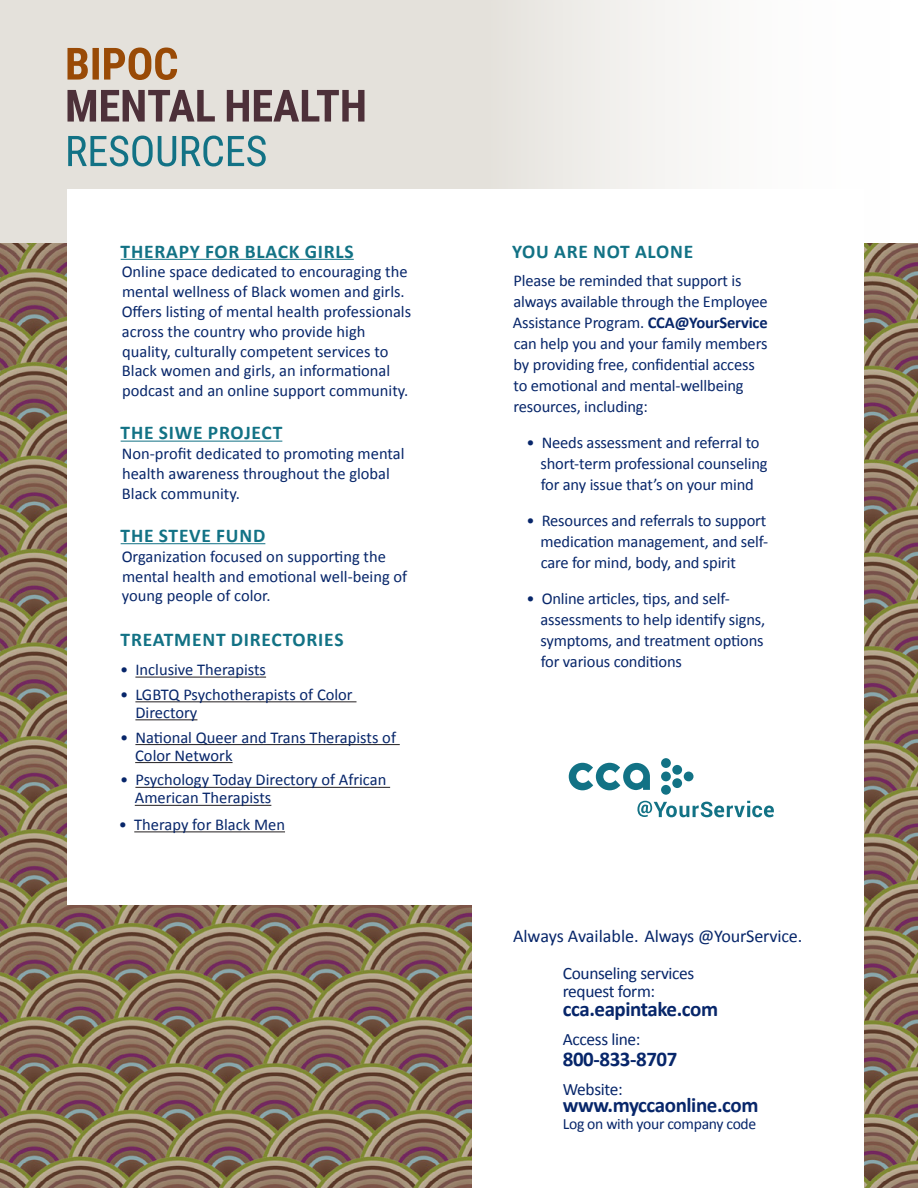
<style>
.page{position:relative;width:918px;height:1188px;background:#fff}
.page>*{position:absolute;margin:0;border:0;box-sizing:border-box;transform-origin:0 0}
.Program_Title{font:700 21px "Calibri";letter-spacing:-.02em;color:#07266a}
.t1{font:700 19.5px "Calibri";letter-spacing:.04em;color:#127285}
.t2{font:18.15px "Calibri";letter-spacing:-.01em;color:#07266a}
.Program_Title-2{font:17.4px/17.4px "Calibri";letter-spacing:-.02em;color:#07266a}
.t3{font:16.5px/21px "Calibri";letter-spacing:-.01em;color:#07266a}
.Program_Title-3{font:15.6px "Calibri";letter-spacing:-.02em;color:#07266a}
.s1{font-weight:700}
</style>
<div class="page">
<div style="left:0;top:0;width:918px;height:1188px;background:linear-gradient(to right,#dcd8d0,#fcfcfc)"></div>
<img style="left:0;top:243px;width:472px;height:945px">
<img style="left:864px;top:243px;width:54px;height:945px">
<div style="left:68px;top:189px;width:404px;height:715px;background:#fff"></div>
<div style="left:472px;top:189px;width:392px;height:999px;background:#fff"></div>
<hr style="left:121px;top:259px;width:233px;height:1px;background:#127285">
<hr style="left:121px;top:441px;width:161px;height:1px;background:#127285">
<hr style="left:121px;top:543px;width:144px;height:1px;background:#127285">
<hr style="left:135px;top:677px;width:131px;height:1px;background:#231f20">
<hr style="left:135px;top:701px;width:222px;height:1px;background:#231f20">
<hr style="left:135px;top:719px;width:62px;height:1px;background:#231f20">
<hr style="left:135px;top:744px;width:265px;height:1px;background:#231f20">
<hr style="left:135px;top:762px;width:98px;height:1px;background:#231f20">
<hr style="left:135px;top:787px;width:255px;height:1px;background:#231f20">
<hr style="left:135px;top:805px;width:136px;height:1px;background:#231f20">
<hr style="left:134px;top:832px;width:151px;height:1px;background:#231f20">
<div style="left:661px;top:758px;width:10px;height:10px;background:#127285;border-radius:50%"></div>
<div style="left:661px;top:772px;width:10px;height:9px;background:#127285;border-radius:50%"></div>
<div style="left:661px;top:785px;width:10px;height:10px;background:#127285;border-radius:50%"></div>
<div style="left:672px;top:778px;width:10px;height:10px;background:#127285;border-radius:50%"></div>
<div style="left:672px;top:765px;width:10px;height:10px;background:#127285;border-radius:50%"></div>
<div style="left:684px;top:772px;width:10px;height:9px;background:#127285;border-radius:50%"></div>
<svg style="left:569px;top:763px;width:81px;height:27px"></svg>
<svg style="left:637px;top:801px;width:137px;height:16px"></svg>
<svg style="left:68px;top:136px;width:198px;height:30px;background:#95b7ba"></svg>
<svg style="left:68px;top:90px;width:296px;height:32px;background:#99898a"></svg>
<svg style="left:67px;top:48px;width:110px;height:32px;background:#bc906a"></svg>
<p class="t1" style="left:121px;top:239px;width:235px">THERAPY FOR BLACK GIRLS</p>
<p class="t3" style="left:122px;top:262px;width:291px;line-height:19.8px">Online space dedicated to encouraging the mental wellness of Black women and girls.<br>Offers listing of mental health professionals across the country who provide high quality, culturally competent services to Black women and girls, an informational podcast and an online support community.</p>
<p class="t1" style="left:121px;top:420px;width:163px">THE SIWE PROJECT</p>
<p class="t3" style="left:122px;top:444px;width:284px;line-height:19.8px">Non-profit dedicated to promoting mental health awareness throughout the global<br>Black community.</p>
<p class="t1" style="left:121px;top:523px;width:146px">THE STEVE FUND</p>
<p class="t3" style="left:122px;top:547px;width:287px;line-height:19.8px">Organization focused on supporting the mental health and emotional well-being of young people of color.</p>
<p class="t1" style="left:121px;top:627px;width:224px">TREATMENT DIRECTORIES</p>
<p class="t3" style="left:120px;top:659px;width:148px">• Inclusive Therapists</p>
<p class="t3" style="left:135px;top:686px;width:219px;line-height:18px;text-indent:-15px">• LGBTQ Psychotherapists of Color<br>Directory</p>
<p class="t3" style="left:135px;top:728px;width:262px;line-height:18px;text-indent:-15px">• National Queer and Trans Therapists of<br>Color Network</p>
<p class="t3" style="left:135px;top:771px;width:253px;line-height:18px;text-indent:-15px">• Psychology Today Directory of African<br>American Therapists</p>
<p class="t3" style="left:119px;top:814px;width:168px">• Therapy for Black Men</p>
<p class="t1" style="left:512px;top:239px;width:183px">YOU ARE NOT ALONE</p>
<p class="t3" style="left:513px;top:270px;width:256px">Please be reminded that support is always available through the Employee Assistance Program. <span class="s1">CCA@YourService </span>can help you and your family members by providing free, confidential access to emotional and mental-wellbeing resources, including:</p>
<p class="t3" style="left:541px;top:432px;width:229px;text-indent:-14px">• Needs assessment and referral to short-term professional counseling for any issue that’s on your mind</p>
<p class="t3" style="left:541px;top:510px;width:229px;text-align:justify;text-indent:-14px">• Resources and referrals to support medication management, and self&shy;care for mind, body, and spirit</p>
<p class="t3" style="left:540px;top:588px;width:226px;text-indent:-14px">• Online articles, tips, and self&shy;assessments to help identify signs, symptoms, and treatment options for various conditions</p>
<p class="t2" style="left:513px;top:925px;width:291px">Always Available. Always @YourService.</p>
<p class="Program_Title-2" style="left:563px;top:965px;width:133px">Counseling services request form:</p>
<p class="Program_Title" style="left:563px;top:996px;width:157px">cca.eapintake.com</p>
<p class="Program_Title-2" style="left:563px;top:1030px;width:79px">Access line:</p>
<p class="Program_Title" style="left:563px;top:1045px;width:116px">800-833-8707</p>
<p class="Program_Title-2" style="left:563px;top:1080px;width:61px">Website:</p>
<p class="Program_Title" style="left:563px;top:1092px;width:197px">www.myccaonline.com</p>
<p class="Program_Title-3" style="left:563px;top:1114px;width:195px">Log on with your company code</p>
</div>
